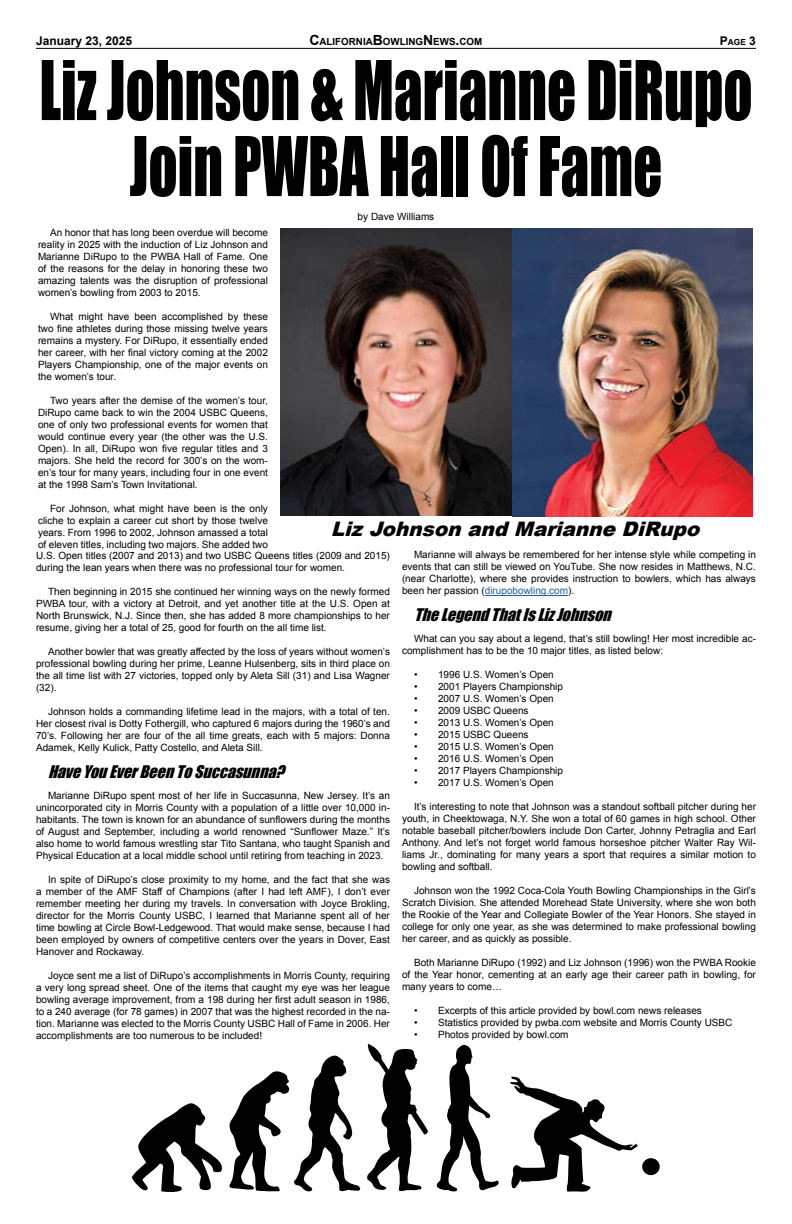
<style>
.page{position:relative;width:792px;height:1224px;background:#fff}
.page>*{position:absolute;margin:0;border:0;box-sizing:border-box;transform-origin:0 0}
.t1{font:76px/76px "Impact";color:#000;text-align:center;scale:.75 1}
.t2{font:italic 900 20px "Arial";color:#000}
.t3{font:italic 16px "Impact";color:#000}
.t4{font:700 12px "Arial";color:#000}
.t5{font:10px/12px "Arial";color:#000;text-align:justify}
.t6{font:700 9.8px "Arial";color:#000}
.t7{font:700 8.4px "Arial";color:#000}
.s1{font-size:14px}
.s2{font-size:12px}
.s3{color:#215e9e}
</style>
<div class="page">
<hr style="left:36px;top:48px;width:720px;height:1px;background:#000">
<img style="left:280px;top:228px;width:473px;height:288px">
<hr style="left:485px;top:595px;width:83px;height:1px;background:#215e9e">
<svg style="left:132px;top:1044px;width:296px;height:148px"></svg>
<svg style="left:436px;top:1045px;width:63px;height:147px"></svg>
<svg style="left:510px;top:1077px;width:149px;height:115px"></svg>
<p class="t4" style="left:36px;top:33px;width:98px">January 23, 2025</p>
<p class="t6" style="left:309px;top:35px;width:175px"><span class="s1">C</span>ALIFORNIA<span class="s1">B</span>OWLING<span class="s1">N</span> EWS<span class="s1">.</span>COM</p>
<p class="t7" style="left:720px;top:36px;width:38px"><span class="s2">P</span>AGE <span class="s2">3</span></p>
<h1 class="t1" style="left:39px;top:50px;width:952px">Liz Johnson &amp; Marianne DiRupo<br>Join PWBA Hall Of Fame</h1>
<p class="t5" style="left:358px;top:211px;width:78px">by Dave Williams</p>
<p class="t5" style="left:38px;top:226px;width:232px;text-indent:12px">An honor that has long been overdue will become reality in 2025 with the induction of Liz Johnson and Marianne DiRupo to the PWBA Hall of Fame. One of the reasons for the delay in honoring these two amazing talents was the disruption of professional women’s bowling from 2003 to 2015.</p>
<p class="t5" style="left:38px;top:310px;width:232px;text-indent:12px">What might have been accomplished by these two fine athletes during those missing twelve years remains a mystery. For DiRupo, it essentially ended her career, with her final victory coming at the 2002<br>Players Championship, one of the major events on the women’s tour.</p>
<p class="t5" style="left:38px;top:394px;width:232px;text-indent:12px">Two years after the demise of the women’s tour, DiRupo came back to win the 2004 USBC Queens, one of only two professional events for women that would continue every year (the other was the U.S.<br>Open). In all, DiRupo won five regular titles and 3 majors. She held the record for 300’s on the wom&shy;en’s tour for many years, including four in one event at the 1998 Sam’s Town Invitational.</p>
<p class="t5" style="left:36px;top:502px;width:355px;text-align:left;text-indent:14px">For Johnson, what might have been is the only<br>cliche to explain a career cut short by those twelve<br>years. From 1996 to 2002, Johnson amassed a total<br>of eleven titles, including two majors. She added two<br>U.S. Open titles (2007 and 2013) and two USBC Queens titles (2009 and 2015) during the lean years when there was no professional tour for women.</p>
<p class="t5" style="left:36px;top:586px;width:356px;text-indent:12px">Then beginning in 2015 she continued her winning ways on the newly formed PWBA tour, with a victory at Detroit, and yet another title at the U.S. Open at North Brunswick, N.J. Since then, she has added 8 more championships to her resume, giving her a total of 25, good for fourth on the all time list.</p>
<p class="t5" style="left:36px;top:646px;width:356px;text-indent:12px">Another bowler that was greatly affected by the loss of years without women’s professional bowling during her prime, Leanne Hulsenberg, sits in third place on the all time list with 27 victories, topped only by Aleta Sill (31) and Lisa Wagner (32).</p>
<p class="t5" style="left:36px;top:706px;width:356px;text-indent:12px">Johnson holds a commanding lifetime lead in the majors, with a total of ten.<br>Her closest rival is Dotty Fothergill, who captured 6 majors during the 1960’s and 70’s. Following her are four of the all time greats, each with 5 majors: Donna Adamek, Kelly Kulick, Patty Costello, and Aleta Sill.</p>
<h3 class="t3" style="left:48px;top:760px;width:244px">HaveYouEverBeenToSuccasunna?</h3>
<p class="t5" style="left:36px;top:790px;width:356px;text-indent:12px">Marianne DiRupo spent most of her life in Succasunna, New Jersey. It’s an unincorporated city in Morris County with a population of a little over 10,000 in&shy;habitants. The town is known for an abundance of sunflowers during the months of August and September, including a world renowned “Sunflower Maze.” It’s also home to world famous wrestling star Tito Santana, who taught Spanish and Physical Education at a local middle school until retiring from teaching in 2023.</p>
<p class="t5" style="left:36px;top:874px;width:356px;text-indent:12px">In spite of DiRupo’s close proximity to my home, and the fact that she was a member of the AMF Staff of Champions (after I had left AMF), I don’t ever remember meeting her during my travels. In conversation with Joyce Brokling, director for the Morris County USBC, I learned that Marianne spent all of her time bowling at Circle Bowl-Ledgewood. That would make sense, because I had been employed by owners of competitive centers over the years in Dover, East Hanover and Rockaway.</p>
<p class="t5" style="left:36px;top:970px;width:355px;text-indent:12px">Joyce sent me a list of DiRupo’s accomplishments in Morris County, requiring a very long spread sheet. One of the items that caught my eye was her league bowling average improvement, from a 198 during her first adult season in 1986, to a 240 average (for 78 games) in 2007 that was the highest recorded in the na&shy;tion. Marianne was elected to the Morris County USBC Hall of Fame in 2006. Her accomplishments are too numerous to be included!</p>
<h2 class="t2" style="left:331px;top:515px;width:377px">LizJohnsonandMarianneDiRupo</h2>
<p class="t5" style="left:402px;top:549px;width:355px;text-indent:12px">Marianne will always be remembered for her intense style while competing in events that can still be viewed on YouTube. She now resides in Matthews, N.C. (near Charlotte), where she provides instruction to bowlers, which has always been her passion (<span class="s3">dirupobowling.com</span>).</p>
<h3 class="t3" style="left:414px;top:603px;width:205px">TheLegendThatIsLizJohnson</h3>
<p class="t5" style="left:402px;top:633px;width:356px;text-indent:12px">What can you say about a legend, that’s still bowling! Her most incredible ac&shy;complishment has to be the 10 major titles, as listed below:</p>
<p class="t5" style="left:414px;top:669px;width:141px">• 1996 U.S. Women’s Open</p>
<p class="t5" style="left:414px;top:681px;width:151px">• 2001 Players Championship</p>
<p class="t5" style="left:414px;top:693px;width:141px">• 2007 U.S. Women’s Open</p>
<p class="t5" style="left:414px;top:705px;width:116px">• 2009 USBC Queens</p>
<p class="t5" style="left:414px;top:717px;width:141px">• 2013 U.S. Women’s Open</p>
<p class="t5" style="left:414px;top:729px;width:116px">• 2015 USBC Queens</p>
<p class="t5" style="left:414px;top:741px;width:141px">• 2015 U.S. Women’s Open</p>
<p class="t5" style="left:414px;top:753px;width:141px">• 2016 U.S. Women’s Open</p>
<p class="t5" style="left:414px;top:765px;width:151px">• 2017 Players Championship</p>
<p class="t5" style="left:414px;top:777px;width:141px">• 2017 U.S. Women’s Open</p>
<p class="t5" style="left:402px;top:801px;width:356px;text-indent:12px">It’s interesting to note that Johnson was a standout softball pitcher during her youth, in Cheektowaga, N.Y. She won a total of 60 games in high school. Other notable baseball pitcher/bowlers include Don Carter, Johnny Petraglia and Earl Anthony. And let’s not forget world famous horseshoe pitcher Walter Ray Wil&shy;liams Jr., dominating for many years a sport that requires a similar motion to bowling and softball.</p>
<p class="t5" style="left:402px;top:885px;width:355px;text-indent:12px">Johnson won the 1992 Coca-Cola Youth Bowling Championships in the Girl’s Scratch Division. She attended Morehead State University, where she won both the Rookie of the Year and Collegiate Bowler of the Year Honors. She stayed in college for only one year, as she was determined to make professional bowling her career, and as quickly as possible.</p>
<p class="t5" style="left:402px;top:957px;width:355px;text-indent:12px">Both Marianne DiRupo (1992) and Liz Johnson (1996) won the PWBA Rookie of the Year honor, cementing at an early age their career path in bowling, for many years to come…</p>
<p class="t5" style="left:414px;top:1005px;width:289px">• Excerpts of this article provided by bowl.com news releases</p>
<p class="t5" style="left:414px;top:1017px;width:320px">• Statistics provided by pwba.com website and Morris County USBC</p>
<p class="t5" style="left:414px;top:1029px;width:156px">• Photos provided by bowl.com</p>
</div>
